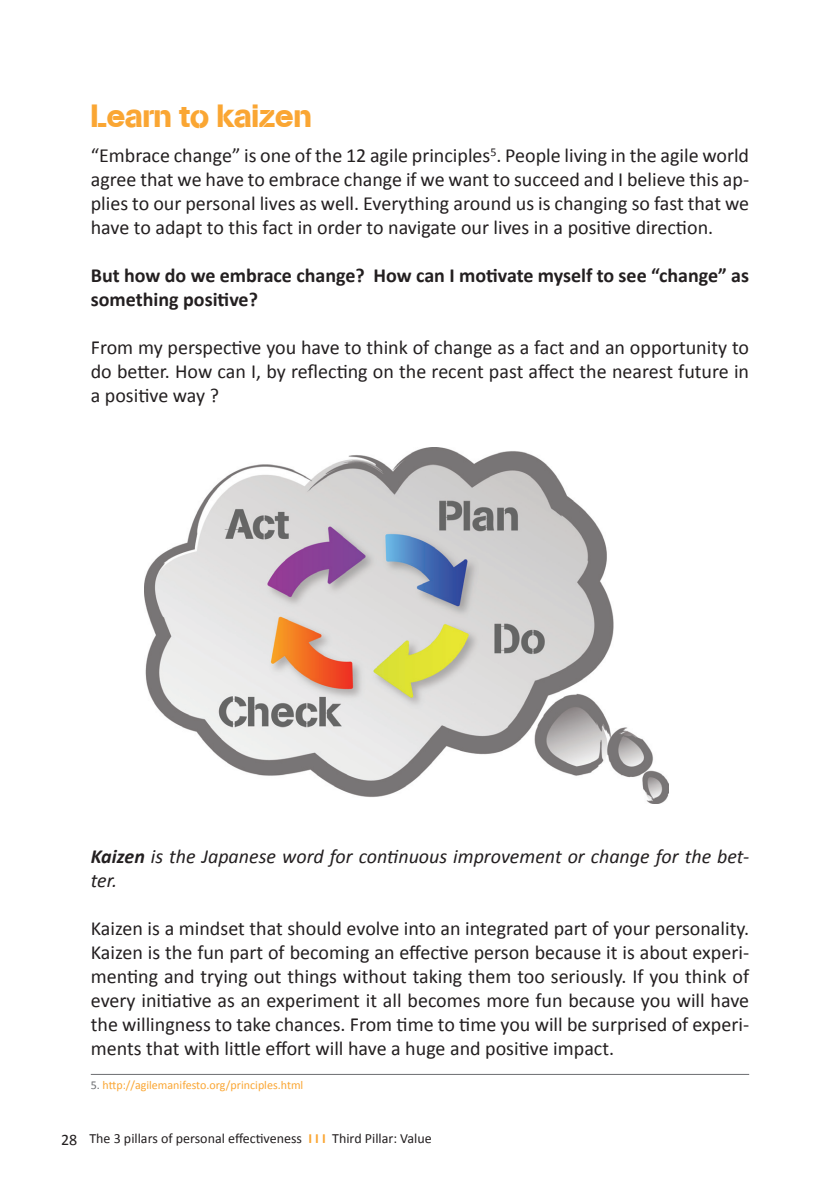
<style>
.page{position:relative;width:840px;height:1191px;background:#fff}
.page>*{position:absolute;margin:0;border:0;box-sizing:border-box;transform-origin:0 0}
.Rubrik{font:32px "Missing Links";color:#faa633}
.Brødtekst{font:20px/24px "Calibri";color:#231f20;text-align:justify}
.Brødtekst-2{font:700 20px/24px "Calibri";color:#231f20}
.Brødtekst-3{font:italic 20px/24px "Calibri";color:#231f20}
.t1{font:14px "Calibri";color:#231f20}
.Brødtekst-4{font:12px "Calibri";color:#faa633}
.s1{font-weight:700}
.s2{color:#6c6d70}
.s3{font-size:16px}
.s4{font-weight:700;color:#faa633}
</style>
<div class="page">
<img style="left:144px;top:448px;width:524px;height:355px">
<hr style="left:91px;top:1074px;width:657px;height:1px;background:#6c6d70">
<p class="Rubrik" style="left:91px;top:96px;width:223px">Learn to kaizen</p>
<p class="Brødtekst" style="left:91px;top:142px;width:659px">“Embrace change” is one of the 12 agile principles<sup>5</sup>. People living in the agile world agree that we have to embrace change if we want to succeed and I believe this ap&shy;plies to our personal lives as well. Everything around us is changing so fast that we have to adapt to this fact in order to navigate our lives in a positive direction.</p>
<p class="Brødtekst-2" style="left:91px;top:262px;width:659px">But how do we embrace change? How can I motivate myself to see “change” as something positive?</p>
<p class="Brødtekst" style="left:91px;top:334px;width:659px">From my perspective you have to think of change as a fact and an opportunity to do better. How can I, by reflecting on the recent past affect the nearest future in a positive way ?</p>
<p class="Brødtekst-3" style="left:91px;top:843px;width:659px"><span class="s1">Kaizen</span> is the Japanese word for continuous improvement or change for the bet&shy;ter.</p>
<p class="Brødtekst" style="left:91px;top:915px;width:659px">Kaizen is a mindset that should evolve into an integrated part of your personality.<br>Kaizen is the fun part of becoming an effective person because it is about experi&shy;menting and trying out things without taking them too seriously. If you think of every initiative as an experiment it all becomes more fun because you will have the willingness to take chances. From time to time you will be surprised of experi&shy;ments that with little effort will have a huge and positive impact.</p>
<p class="Brødtekst-4" style="left:91px;top:1077px;width:214px"><span class="s2">5.</span> http://agilemanifesto.org/principles.html</p>
<p class="t1" style="left:61px;top:1130px;width:372px"><span class="s3">28</span> The 3 pillars of personal effectiveness <span class="s4">I I I</span> Third Pillar: Value</p>
</div>
